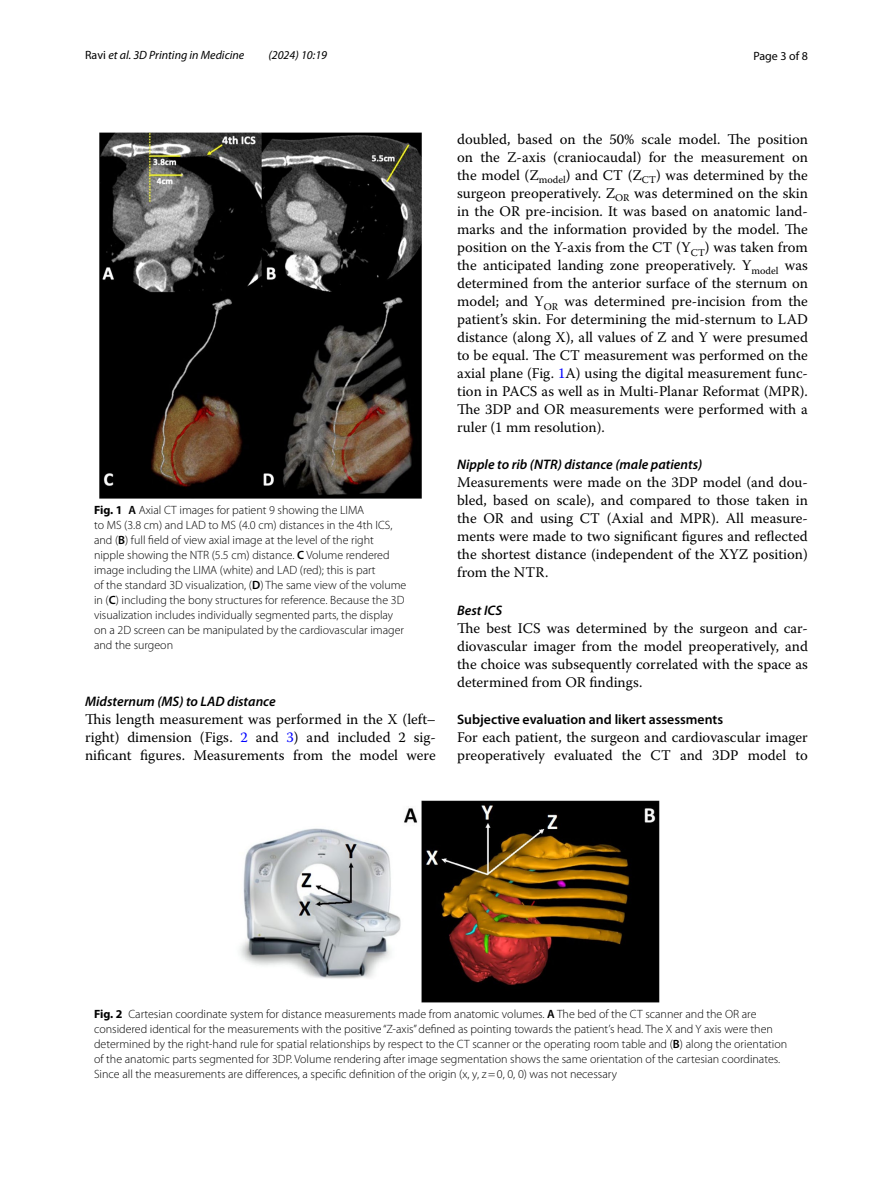
<style>
.page{position:relative;width:893px;height:1187px;background:#fff}
.page>*{position:absolute;margin:0;border:0;box-sizing:border-box;transform-origin:0 0}
.t1{font:14.7px/18px "Warnock Pro";color:#000;text-align:justify}
.t2{font:italic 600 13.8px "Myriad Pro";color:#000}
.t3{font:600 13.8px "Myriad Pro";color:#000}
.t4{font:300 12px/15px "Myriad Pro";color:#000}
.t5{font:italic 12px "Myriad Pro";color:#000}
.t6{font:12px "Myriad Pro";color:#000}
.s1{font-style:normal}
.s2{font-weight:700}
.s3{font-weight:600}
.s4{color:#00f}
</style>
<div class="page">
<img style="left:100px;top:133px;width:321px;height:366px">
<img style="left:240px;top:800px;width:419px;height:202px">
<p class="t5" style="left:85px;top:48px;width:161px"><span class="s1">Ravi</span> et al. 3D Printing in Medicine</p>
<p class="t5" style="left:268px;top:48px;width:60px">(2024) 10:19</p>
<p class="t6" style="left:753px;top:48px;width:56px">Page 3 of 8</p>
<p class="t4" style="left:94px;top:502px;width:314px"><span class="s2">Fig. 1</span> <span class="s3">A</span> Axial CT images for patient 9 showing the LIMA<br>to MS (3.8 cm) and LAD to MS (4.0 cm) distances in the 4th ICS, and (<span class="s3">B</span>) full field of view axial image at the level of the right nipple showing the NTR (5.5 cm) distance. <span class="s3">C</span> Volume rendered image including the LIMA (white) and LAD (red); this is part<br>of the standard 3D visualization, (<span class="s3">D</span>) The same view of the volume in (<span class="s3">C</span>) including the bony structures for reference. Because the 3D visualization includes individually segmented parts, the display on a 2D screen can be manipulated by the cardiovascular imager and the surgeon</p>
<p class="t2" style="left:85px;top:692px;width:192px">Midsternum (MS) to LAD distance</p>
<p class="t1" style="left:85px;top:710px;width:352px">This length measurement was performed in the X (left– right) dimension (Figs. <span class="s4">2</span> and <span class="s4">3</span>) and included 2 sig&shy;nificant figures. Measurements from the model were</p>
<p class="t1" style="left:457px;top:130px;width:352px">doubled, based on the 50% scale model. The position on the Z-axis (craniocaudal) for the measurement on the model (Z<sub>model</sub>) and CT (Z<sub>CT</sub>) was determined by the surgeon preoperatively. Z<sub>OR</sub> was determined on the skin in the OR pre-incision. It was based on anatomic land&shy;marks and the information provided by the model. The position on the Y-axis from the CT (Y<sub>CT</sub>) was taken from the anticipated landing zone preoperatively. Y<sub>model</sub> was determined from the anterior surface of the sternum on model; and Y<sub>OR</sub> was determined pre-incision from the patient’s skin. For determining the mid-sternum to LAD distance (along X), all values of Z and Y were presumed to be equal. The CT measurement was performed on the axial plane (Fig. <span class="s4">1</span>A) using the digital measurement func&shy;tion in PACS as well as in Multi-Planar Reformat (MPR).<br>The 3DP and OR measurements were performed with a ruler (1 mm resolution).</p>
<p class="t2" style="left:457px;top:456px;width:247px">Nipple to rib (NTR) distance (male patients)</p>
<p class="t1" style="left:457px;top:473px;width:352px">Measurements were made on the 3DP model (and dou&shy;bled, based on scale), and compared to those taken in the OR and using CT (Axial and MPR). All measure&shy;ments were made to two significant figures and reflected the shortest distance (independent of the XYZ position) from the NTR.</p>
<p class="t2" style="left:457px;top:601px;width:47px">Best ICS</p>
<p class="t1" style="left:457px;top:618px;width:352px">The best ICS was determined by the surgeon and car&shy;diovascular imager from the model preoperatively, and the choice was subsequently correlated with the space as determined from OR findings.</p>
<p class="t3" style="left:457px;top:710px;width:268px">Subjective evaluation and likert assessments</p>
<p class="t1" style="left:457px;top:728px;width:352px">For each patient, the surgeon and cardiovascular imager preoperatively evaluated the CT and 3DP model to</p>
<p class="t4" style="left:94px;top:1006px;width:695px"><span class="s2">Fig. 2</span> Cartesian coordinate system for distance measurements made from anatomic volumes. <span class="s3">A</span> The bed of the CT scanner and the OR are considered identical for the measurements with the positive “Z-axis” defined as pointing towards the patient’s head. The X and Y axis were then determined by the right-hand rule for spatial relationships by respect to the CT scanner or the operating room table and (<span class="s3">B</span>) along the orientation of the anatomic parts segmented for 3DP. Volume rendering after image segmentation shows the same orientation of the cartesian coordinates.<br>Since all the measurements are differences, a specific definition of the origin (x, y, z=0, 0, 0) was not necessary</p>
</div>
